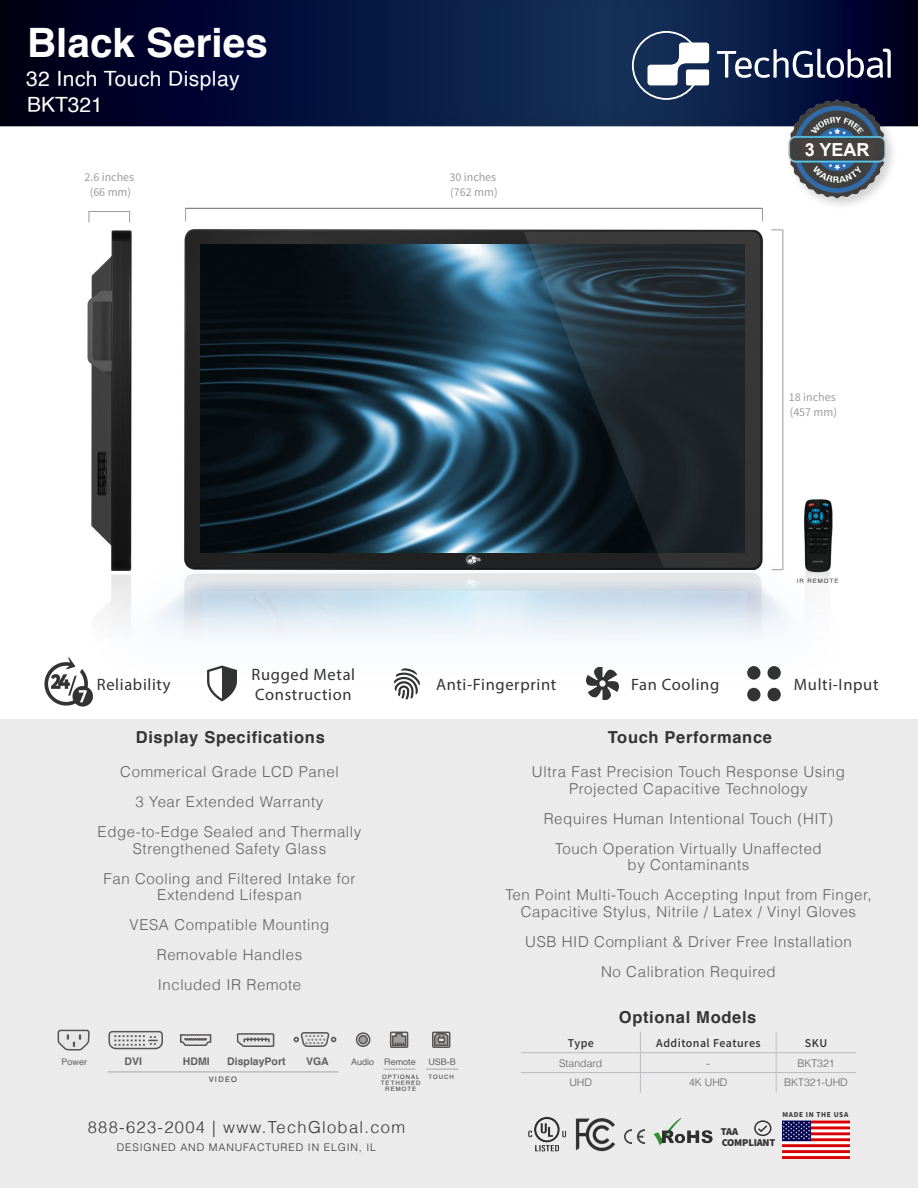
<style>
.page{position:relative;width:918px;height:1188px;background:#fff}
.page>*{position:absolute;margin:0;border:0;box-sizing:border-box;transform-origin:0 0}
.t1{font:700 40.5px "Helvetica";color:#fff}
.t2{font:21px "Helvetica";letter-spacing:.02em;color:#fff}
.t3{font:700 18px "Arial";color:#fff}
.t4{font:16.5px "Myriad Pro";letter-spacing:.04em;color:#333}
.t5{font:700 16.5px "Helvetica";letter-spacing:.04em;color:#333}
.t6{font:300 16.5px "Helvetica";letter-spacing:.08em;color:#333}
.t7{font:300 15px/16.5px "Helvetica";letter-spacing:.04em;color:#625f5f;text-align:center}
.t8{font:12px "Source Sans Variable";letter-spacing:.025em;color:#9c9c9c}
.t9{font:12px "Source Sans Variable";letter-spacing:.065em;color:#333}
.t10{font:300 10.5px "Helvetica";letter-spacing:.08em;color:#333}
.t11{font:300 10.5px "Helvetica";color:#625f5f}
.t12{font:700 10.5px "Helvetica";color:#625f5f}
.t13{font:10.5px "Source Sans Variable";letter-spacing:.04em;color:#333}
.t14{font:9px "Helvetica";color:#625f5f}
.t15{font:7.5px "Source Sans Variable";letter-spacing:.12em;color:#333}
.t16{font:7.5px "Helvetica";letter-spacing:.17em;color:#333}
.t17{font:6px "Helvetica";letter-spacing:.17em;color:#333}
</style>
<div class="page">
<svg style="left:44px;top:662px;width:28px;height:44px"></svg>
<div style="left:0;top:0;width:918px;height:128px;background:#231f20;opacity:.13"></div>
<div style="left:0;top:719px;width:918px;height:469px;background:#ebebeb"></div>
<img style="left:534px;top:1117px;width:15px;height:16px">
<img style="left:576px;top:1118px;width:39px;height:34px">
<img style="left:653px;top:1118px;width:28px;height:27px">
<img style="left:624px;top:1129px;width:21px;height:15px">
<img style="left:782px;top:1121px;width:68px;height:37px">
<hr style="left:521px;top:1052px;width:119px;height:1px;background:#bcbdc0">
<hr style="left:640px;top:1052px;width:136px;height:1px;background:#bcbdc0">
<hr style="left:776px;top:1052px;width:80px;height:1px;background:#bcbdc0">
<hr style="left:521px;top:1072px;width:119px;height:1px;background:#bcbdc0">
<hr style="left:640px;top:1072px;width:136px;height:1px;background:#bcbdc0">
<svg style="left:640px;top:1032px;width:1px;height:60px"></svg>
<hr style="left:776px;top:1072px;width:80px;height:1px;background:#bcbdc0">
<svg style="left:776px;top:1032px;width:1px;height:60px"></svg>
<svg style="left:772px;top:86px;width:138px;height:120px"></svg>
<div style="left:754px;top:1120px;width:18px;height:16px;border:2px solid #333;border-radius:50%"></div>
<svg style="left:756px;top:1124px;width:13px;height:9px"></svg>
<img style="left:72px;top:230px;width:60px;height:477px">
<img style="left:184px;top:221px;width:580px;height:307px">
<svg style="left:185px;top:209px;width:1px;height:12px"></svg>
<hr style="left:185px;top:208px;width:578px;height:1px;background:#666">
<svg style="left:762px;top:208px;width:1px;height:13px"></svg>
<svg style="left:771px;top:230px;width:12px;height:1px"></svg>
<hr style="left:783px;top:230px;width:1px;height:340px;background:#9c9c9c">
<hr style="left:89px;top:211px;width:41px;height:1px;background:#9c9c9c">
<svg style="left:200px;top:245px;width:146px;height:283px;fill:#080f14"></svg>
<img style="left:804px;top:499px;width:29px;height:29px">
<div style="left:356px;top:1032px;width:14px;height:15px;border:2px solid #575454;border-radius:50%"></div>
<div style="left:359px;top:1036px;width:8px;height:8px;background:#a19e9e;border-radius:50%"></div>
<div style="left:358px;top:1035px;width:10px;height:9px;border:2px solid #575454;border-radius:50%"></div>
<svg style="left:236px;top:1033px;width:39px;height:14px"></svg>
<div style="left:432px;top:1032px;width:18px;height:16px;border:2px solid #575454"></div>
<svg style="left:433px;top:1032px;width:16px;height:15px"></svg>
<svg style="left:108px;top:1030px;width:55px;height:20px"></svg>
<svg style="left:180px;top:1034px;width:32px;height:12px"></svg>
<svg style="left:294px;top:1032px;width:42px;height:15px"></svg>
<hr style="left:107px;top:1071px;width:231px;height:2px;background:#bcbdc0">
<svg style="left:57px;top:1029px;width:33px;height:22px"></svg>
<div style="left:390px;top:1032px;width:18px;height:16px;border:2px solid #575454"></div>
<svg style="left:391px;top:1032px;width:16px;height:15px"></svg>
<hr style="left:383px;top:1068px;width:33px;height:2px;background:#bcbdc0">
<hr style="left:426px;top:1068px;width:32px;height:2px;background:#bcbdc0">
<div style="left:62px;top:528px;width:811px;height:172px;background:#2b6eb7;opacity:.26"></div>
<svg style="left:103px;top:579px;width:729px;height:70px"></svg>
<img style="left:346px;top:232px;width:414px;height:336px">
<p class="t1" style="left:27px;top:10px;width:242px">Black Series</p>
<p class="t2" style="left:27px;top:89px;width:77px">BKT321</p>
<p class="t2" style="left:26px;top:62px;width:215px">32 Inch Touch Display</p>
<p class="t8" style="left:84px;top:170px;width:51px">2.6 inches</p>
<p class="t8" style="left:90px;top:184px;width:43px">(66 mm)</p>
<p class="t8" style="left:450px;top:170px;width:48px">30 inches</p>
<p class="t8" style="left:450px;top:184px;width:49px">(762 mm)</p>
<p class="t3" style="left:805px;top:137px;width:66px">3 YEAR</p>
<p class="t4" style="left:252px;top:664px;width:105px">Rugged Metal</p>
<p class="t4" style="left:255px;top:684px;width:98px">Construction</p>
<p class="t4" style="left:97px;top:674px;width:75px">Reliability</p>
<p class="t4" style="left:436px;top:674px;width:122px">Anti-Fingerprint</p>
<p class="t8" style="left:789px;top:390px;width:48px">18 inches</p>
<p class="t8" style="left:790px;top:404px;width:49px">(457 mm)</p>
<p class="t17" style="left:797px;top:576px;width:43px">IR REMOTE</p>
<p class="t4" style="left:631px;top:674px;width:90px">Fan Cooling</p>
<p class="t4" style="left:794px;top:674px;width:86px">Multi-Input</p>
<p class="t5" style="left:136px;top:724px;width:191px">Display Specifications</p>
<p class="t7" style="left:120px;top:764px;width:220px">Commerical Grade LCD Panel</p>
<p class="t7" style="left:136px;top:794px;width:189px">3 Year Extended Warranty</p>
<p class="t7" style="left:98px;top:824px;width:265px">Edge-to-Edge Sealed and Thermally<br>Strengthened Safety Glass</p>
<p class="t7" style="left:104px;top:870px;width:253px">Fan Cooling and Filtered Intake for</p>
<p class="t7" style="left:157px;top:887px;width:146px">Extendend Lifespan</p>
<p class="t7" style="left:130px;top:917px;width:201px">VESA Compatible Mounting</p>
<p class="t7" style="left:157px;top:947px;width:147px">Removable Handles</p>
<p class="t7" style="left:158px;top:977px;width:145px">Included IR Remote</p>
<p class="t14" style="left:62px;top:1055px;width:27px">Power</p>
<p class="t12" style="left:125px;top:1052px;width:19px">DVI</p>
<p class="t12" style="left:183px;top:1052px;width:28px">HDMI</p>
<p class="t12" style="left:227px;top:1052px;width:60px">DisplayPort</p>
<p class="t12" style="left:306px;top:1052px;width:24px">VGA</p>
<p class="t14" style="left:351px;top:1055px;width:66px">Audio Remote</p>
<p class="t14" style="left:428px;top:1055px;width:29px">USB-B</p>
<p class="t16" style="left:209px;top:1073px;width:30px">VIDEO</p>
<p class="t17" style="left:382px;top:1072px;width:39px">OPTIONAL</p>
<p class="t17" style="left:381px;top:1078px;width:41px">TETHERED</p>
<p class="t17" style="left:385px;top:1084px;width:32px">REMOTE</p>
<p class="t17" style="left:429px;top:1072px;width:27px">TOUCH</p>
<p class="t6" style="left:88px;top:1117px;width:319px">888-623-2004 | www.TechGlobal.com</p>
<p class="t10" style="left:117px;top:1140px;width:261px">DESIGNED AND MANUFACTURED IN ELGIN, IL</p>
<p class="t5" style="left:608px;top:724px;width:166px">Touch Performance</p>
<p class="t7" style="left:532px;top:764px;width:315px">Ultra Fast Precision Touch Response Using</p>
<p class="t7" style="left:569px;top:780px;width:240px">Projected Capacitive Technology</p>
<p class="t7" style="left:544px;top:810px;width:291px">Requires Human Intentional Touch (HIT)</p>
<p class="t7" style="left:555px;top:840px;width:268px">Touch Operation Virtually Unaffected</p>
<p class="t7" style="left:628px;top:857px;width:123px">by Contaminants</p>
<p class="t7" style="left:505px;top:887px;width:368px">Ten Point Multi-Touch Accepting Input from Finger,</p>
<p class="t7" style="left:521px;top:903px;width:337px">Capacitive Stylus, Nitrile / Latex / Vinyl Gloves</p>
<p class="t7" style="left:525px;top:933px;width:328px">USB HID Compliant &amp; Driver Free Installation</p>
<p class="t7" style="left:601px;top:963px;width:176px">No Calibration Required</p>
<p class="t5" style="left:619px;top:1004px;width:139px">Optional Models</p>
<p class="t9" style="left:568px;top:1035px;width:27px">Type</p>
<p class="t9" style="left:656px;top:1035px;width:106px">Additonal Features</p>
<p class="t9" style="left:805px;top:1035px;width:23px">SKU</p>
<p class="t11" style="left:559px;top:1056px;width:44px">Standard</p>
<p class="t11" style="left:707px;top:1056px;width:5px">-</p>
<p class="t11" style="left:797px;top:1056px;width:39px">BKT321</p>
<p class="t11" style="left:569px;top:1076px;width:24px">UHD</p>
<p class="t11" style="left:689px;top:1076px;width:40px">4K UHD</p>
<p class="t11" style="left:784px;top:1076px;width:65px">BKT321-UHD</p>
<p class="t13" style="left:721px;top:1125px;width:18px">TAA</p>
<p class="t13" style="left:722px;top:1136px;width:55px">COMPLIANT</p>
<p class="t15" style="left:783px;top:1110px;width:67px">MADE IN THE USA</p>
</div>
